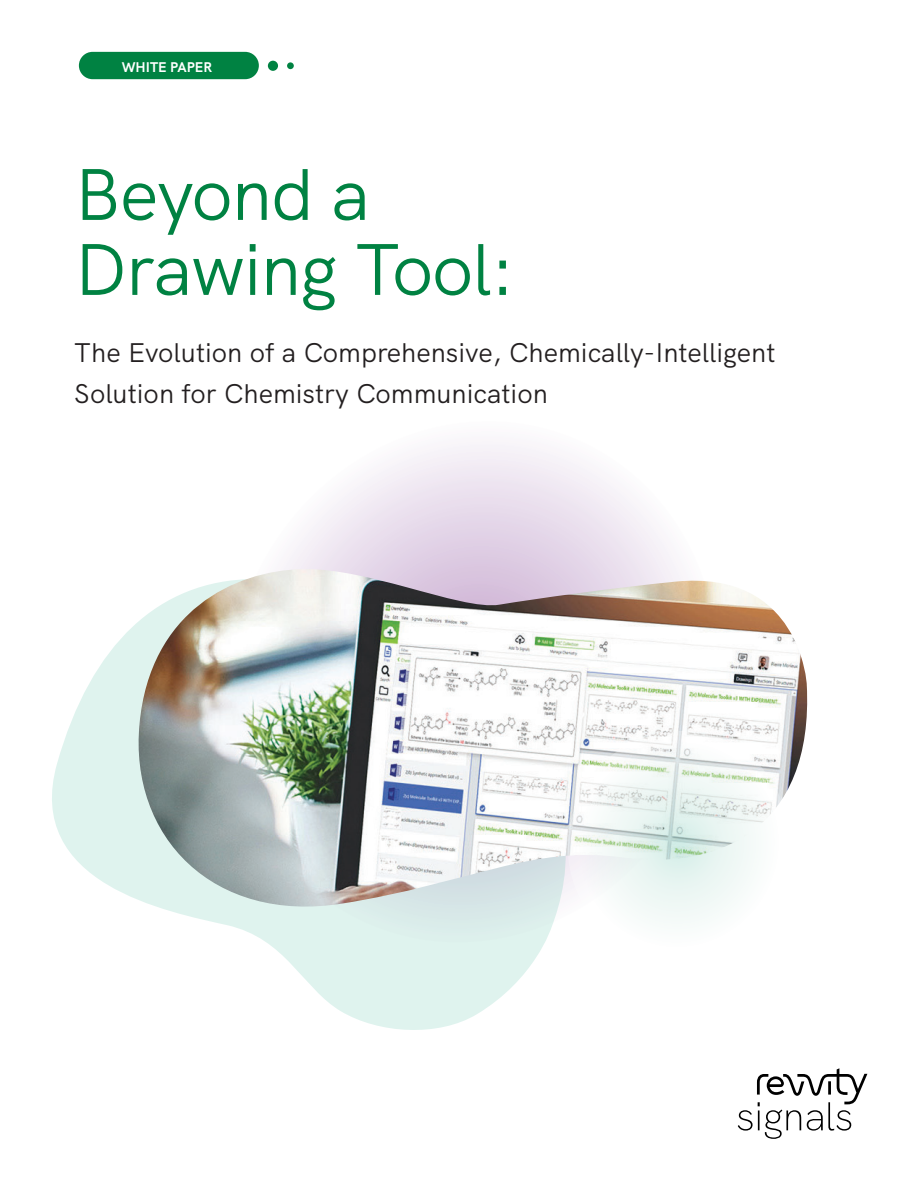
<style>
.page{position:relative;width:918px;height:1188px;background:#fff}
.page>*{position:absolute;margin:0;border:0;box-sizing:border-box;transform-origin:0 0}
.t1{font:72.9px/75px "HK Grotesk";letter-spacing:-.02em;color:#008242}
.t2{font:27px/41.4px "HK Grotesk";color:#231f20}
.t3{font:700 14.1px "HK Grotesk";color:#fff}
</style>
<div class="page">
<svg style="left:283px;top:462px;width:394px;height:107px"></svg>
<div style="left:79px;top:52px;width:180px;height:27px;background:#008242;border-radius:14px"></div>
<div style="left:268px;top:61px;width:10px;height:10px;background:#008242;border-radius:50%"></div>
<div style="left:287px;top:62px;width:7px;height:7px;background:#008242;border-radius:50%"></div>
<svg style="left:738px;top:1068px;width:129px;height:71px"></svg>
<svg style="left:52px;top:623px;width:501px;height:407px;fill:#dff3ee"></svg>
<div style="left:401px;top:444px;width:170px;height:18px;background:#f6f3f8"></div>
<img style="left:137px;top:569px;width:671px;height:339px">
<svg style="left:553px;top:716px;width:251px;height:207px"></svg>
<p class="t3" style="left:122px;top:56px;width:92px">WHITE PAPER</p>
<p class="t1" style="left:74px;top:151px;width:442px">Beyond a<br>Drawing Tool:</p>
<p class="t2" style="left:74px;top:329px;width:703px">The Evolution of a Comprehensive, Chemically-Intelligent<br>Solution for Chemistry Communication</p>
</div>
